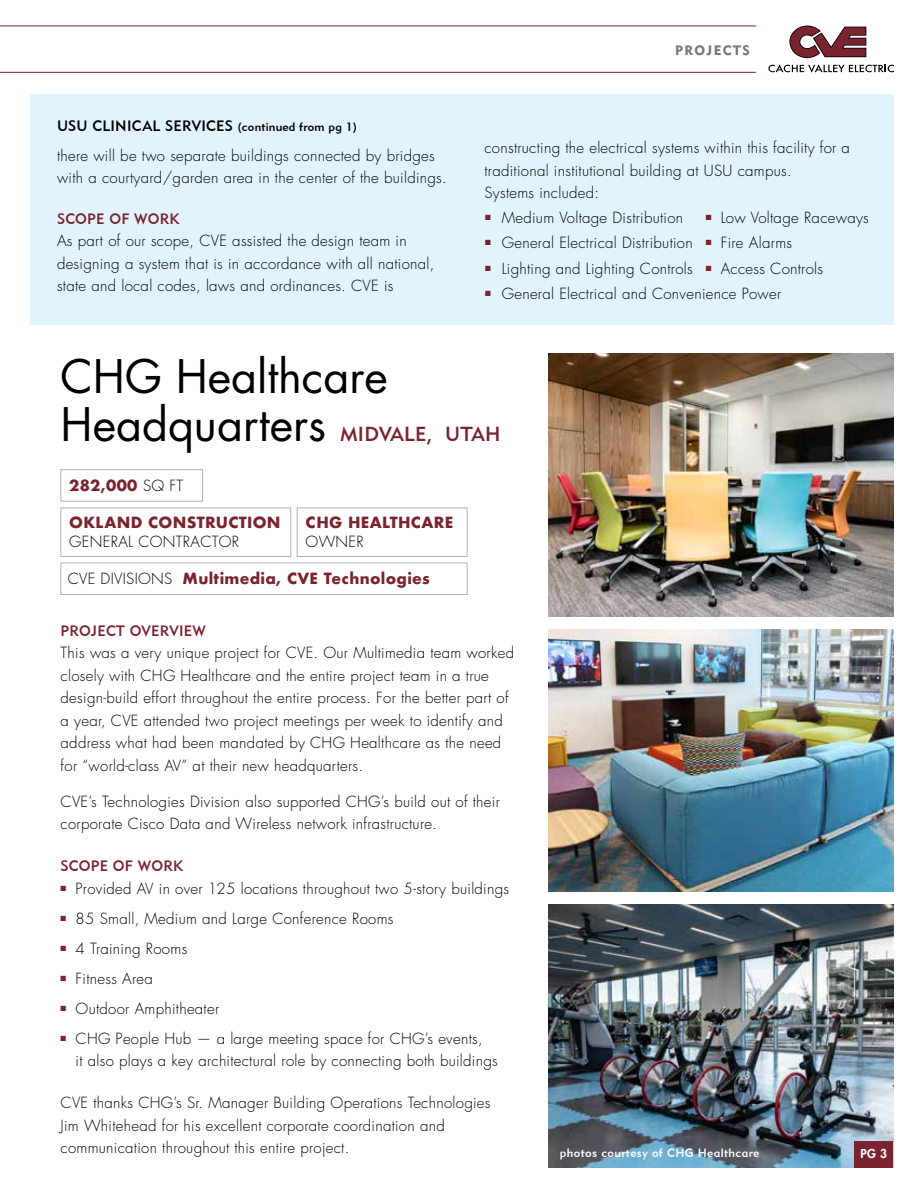
<style>
.page{position:relative;width:918px;height:1188px;background:#fff}
.page>*{position:absolute;margin:0;border:0;box-sizing:border-box;transform-origin:0 0}
.t1{font:45px/48px "Futura";color:#000}
.t2{font:20.25px "Geometric 415 BT Medium A";letter-spacing:.015em;color:#79242f}
.t3{font:300 15px/22.5px "Futura";letter-spacing:.02em;color:#000}
.t4{font:700 15px "Futura";letter-spacing:.02em;color:#79242f}
.t5{font:15px "Geometric 415 BT Medium A";letter-spacing:.015em;color:#000}
.t6{font:15px "Geometric 415 BT Medium A";letter-spacing:.015em;color:#79242f}
.t7{font:13.5px "Geometric 415 BT Black A";letter-spacing:.1em;color:#7b7677}
.t8{font:12px "Geometric 415 BT Medium A";letter-spacing:.03em;color:#fff}
.t9{font:800 12px "Futura";color:#fff}
.s1{font-size:12px}
.s2{font-weight:300;color:#000}
</style>
<div class="page">
<svg style="left:789px;top:26px;width:77px;height:32px"></svg>
<svg style="left:768px;top:64px;width:126px;height:9px"></svg>
<hr style="left:0;top:72px;width:756px;height:1px;background:#79242f">
<hr style="left:0;top:26px;width:756px;height:1px;background:#79242f">
<div style="left:30px;top:94px;width:864px;height:230px;background:#e1f4fd"></div>
<img style="left:548px;top:629px;width:345px;height:263px">
<img style="left:548px;top:905px;width:345px;height:263px">
<img style="left:548px;top:353px;width:346px;height:263px">
<div style="left:61px;top:469px;width:142px;height:32px;border:1px solid #b3b2b3"></div>
<div style="left:61px;top:563px;width:406px;height:32px;border:1px solid #b3b2b3"></div>
<div style="left:61px;top:508px;width:230px;height:49px;border:1px solid #b3b2b3"></div>
<div style="left:297px;top:508px;width:170px;height:49px;border:1px solid #b3b2b3"></div>
<div style="left:855px;top:1141px;width:38px;height:27px;background:#79242f"></div>
<p class="t5" style="left:57px;top:116px;width:301px">USU CLINICAL SERVICES <span class="s1">(continued from pg 1)</span></p>
<p class="t3" style="left:57px;top:145px;width:391px">there will be two separate buildings connected by bridges with a courtyard/garden area in the center of the buildings.</p>
<p class="t6" style="left:57px;top:209px;width:124px">SCOPE OF WORK</p>
<p class="t3" style="left:57px;top:230px;width:379px">As part of our scope, CVE assisted the design team in designing a system that is in accordance with all national, state and local codes, laws and ordinances. CVE is</p>
<p class="t7" style="left:675px;top:42px;width:76px">PROJECTS</p>
<p class="t3" style="left:484px;top:137px;width:367px">constructing the electrical systems within this facility for a traditional institutional building at USU campus.<br>Systems included:</p>
<p class="t3" style="left:485px;top:207px;width:199px"><sup>■</sup> Medium Voltage Distribution</p>
<p class="t3" style="left:706px;top:207px;width:165px"><sup>■</sup> Low Voltage Raceways</p>
<p class="t3" style="left:485px;top:232px;width:308px"><sup>■</sup> General Electrical Distribution <sup>■</sup> Fire Alarms</p>
<p class="t3" style="left:485px;top:258px;width:339px"><sup>■</sup> Lighting and Lighting Controls <sup>■</sup> Access Controls</p>
<p class="t3" style="left:485px;top:283px;width:298px"><sup>■</sup> General Electrical and Convenience Power</p>
<h1 class="t1" style="left:61px;top:353px;width:329px">CHG Healthcare<br>Headquarters</h1>
<h2 class="t2" style="left:340px;top:422px;width:162px">MIDVALE, UTAH</h2>
<p class="t4" style="left:69px;top:474px;width:116px">282,000 <span class="s2">SQ FT</span></p>
<p class="t4" style="left:69px;top:511px;width:213px">OKLAND CONSTRUCTION</p>
<p class="t3" style="left:69px;top:531px;width:171px">GENERAL CONTRACTOR</p>
<p class="t4" style="left:306px;top:511px;width:149px">CHG HEALTHCARE</p>
<p class="t3" style="left:306px;top:531px;width:60px">OWNER</p>
<p class="t4" style="left:68px;top:568px;width:364px"><span class="s2">CVE DIVISIONS</span> Multimedia, CVE Technologies</p>
<p class="t6" style="left:61px;top:621px;width:147px">PROJECT OVERVIEW</p>
<p class="t3" style="left:61px;top:642px;width:455px">This was a very unique project for CVE. Our Multimedia team worked closely with CHG Healthcare and the entire project team in a true design-build effort throughout the entire process. For the better part of a year, CVE attended two project meetings per week to identify and address what had been mandated by CHG Healthcare as the need for “world-class AV” at their new headquarters.</p>
<p class="t3" style="left:61px;top:791px;width:441px">CVE’s Technologies Division also supported CHG’s build out of their corporate Cisco Data and Wireless network infrastructure.</p>
<p class="t6" style="left:61px;top:857px;width:124px">SCOPE OF WORK</p>
<p class="t3" style="left:61px;top:878px;width:450px"><sup>■</sup> Provided AV in over 125 locations throughout two 5-story buildings</p>
<p class="t3" style="left:61px;top:908px;width:335px"><sup>■</sup> 85 Small, Medium and Large Conference Rooms</p>
<p class="t3" style="left:61px;top:938px;width:128px"><sup>■</sup> 4 Training Rooms</p>
<p class="t3" style="left:61px;top:968px;width:94px"><sup>■</sup> Fitness Area</p>
<p class="t3" style="left:61px;top:998px;width:160px"><sup>■</sup> Outdoor Amphitheater</p>
<p class="t3" style="left:76px;top:1028px;width:424px;text-indent:-15px"><sup>■</sup> CHG People Hub — a large meeting space for CHG’s events,<br>it also plays a key architectural role by connecting both buildings</p>
<p class="t3" style="left:61px;top:1092px;width:431px">CVE thanks CHG’s Sr. Manager Building Operations Technologies<br>Jim Whitehead for his excellent corporate coordination and communication throughout this entire project.</p>
<p class="t8" style="left:560px;top:1146px;width:201px">photos courtesy of CHG Healthcare</p>
<p class="t9" style="left:860px;top:1146px;width:28px">PG 3</p>
</div>
